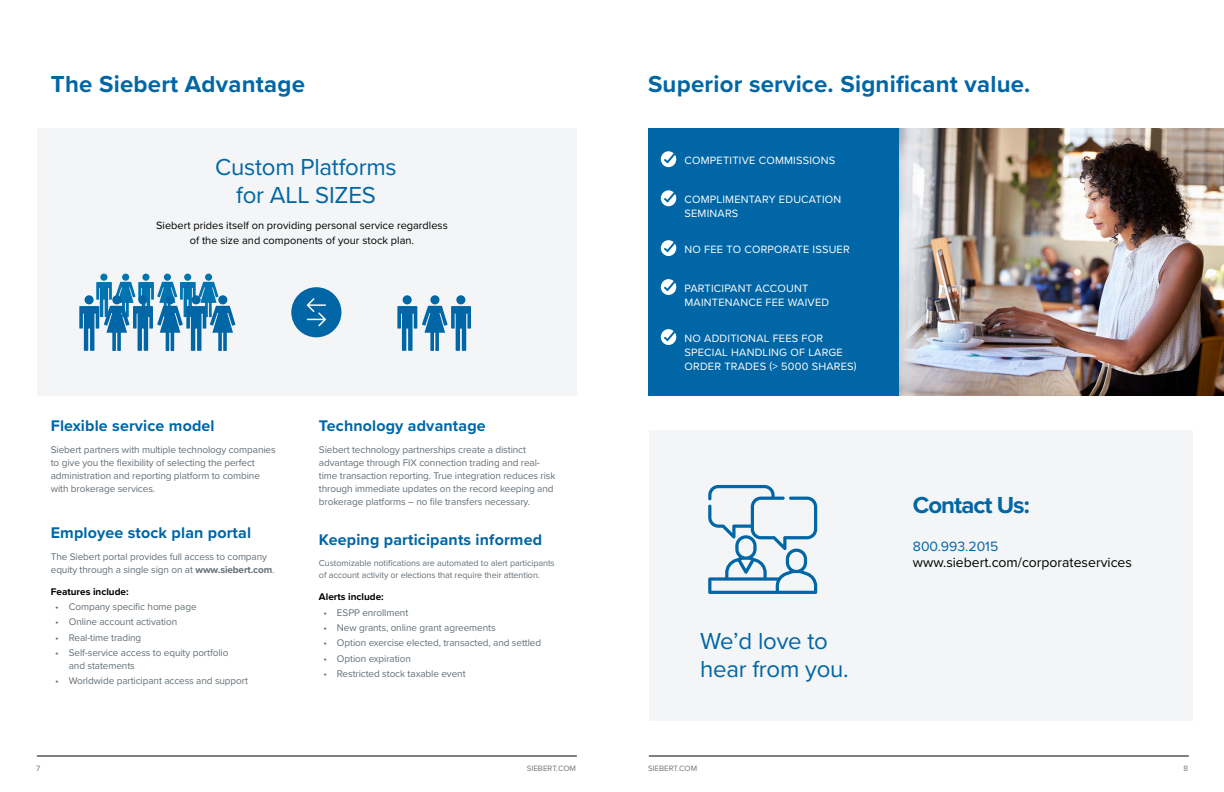
<style>
.page{position:relative;width:1224px;height:792px;background:#fff}
.page>*{position:absolute;margin:0;border:0;box-sizing:border-box;transform-origin:0 0}
.t1{font:700 24px "Proxima Nova";letter-spacing:.01em;color:#0066a6}
.t2{font:24px/28px "Proxima Nova";letter-spacing:-.01em;color:#0066a6}
.t3{font:700 24px "Proxima Nova";letter-spacing:-.04em;color:#0066a6}
.t4{font:700 16px "Proxima Nova";letter-spacing:.01em;color:#0066a6}
.t5{font:14px "Proxima Nova";color:#000}
.t6{font:14px "Proxima Nova";color:#0066a6}
.t7{font:11px/14px "Proxima Nova";letter-spacing:.02em;color:#fff}
.t8{font:11px/15px "Proxima Nova";color:#000;text-align:center}
.t9{font:10px/13px "Proxima Nova";letter-spacing:-.01em;color:#646f76}
.t10{font:700 10px "Proxima Nova";color:#000}
.t11{font:9px/12px "Proxima Nova";letter-spacing:-.01em;color:#646f76}
.t12{font:8px "Proxima Nova";color:#6f767b}
.s1{font-weight:700}
</style>
<div class="page">
<hr style="left:649px;top:756px;width:540px;height:1px;background:#000">
<hr style="left:37px;top:756px;width:540px;height:1px;background:#000">
<div style="left:648px;top:128px;width:254px;height:268px;background:#0066a6"></div>
<div style="left:649px;top:431px;width:544px;height:290px;background:#f3f5f6"></div>
<svg style="left:708px;top:485px;width:109px;height:109px"></svg>
<svg style="left:661px;top:329px;width:15px;height:16px"></svg>
<svg style="left:661px;top:279px;width:15px;height:16px"></svg>
<svg style="left:661px;top:151px;width:15px;height:16px"></svg>
<svg style="left:661px;top:190px;width:15px;height:16px"></svg>
<svg style="left:661px;top:240px;width:15px;height:16px"></svg>
<img style="left:899px;top:128px;width:325px;height:268px">
<div style="left:37px;top:128px;width:540px;height:268px;background:#f3f5f6"></div>
<svg style="left:79px;top:274px;width:156px;height:77px"></svg>
<svg style="left:397px;top:295px;width:74px;height:56px"></svg>
<svg style="left:291px;top:287px;width:50px;height:50px"></svg>
<h1 class="t1" style="left:51px;top:66px;width:256px">The Siebert Advantage</h1>
<h1 class="t2" style="left:215px;top:152px;width:183px;text-align:center">Custom Platforms for ALL SIZES</h1>
<p class="t8" style="left:156px;top:217px;width:293px">Siebert prides itself on providing personal service regardless of the size and components of your stock plan.</p>
<h2 class="t4" style="left:51px;top:414px;width:165px">Flexible service model</h2>
<p class="t9" style="left:51px;top:443px;width:226px">Siebert partners with multiple technology companies to give you the flexibility of selecting the perfect administration and reporting platform to combine with brokerage services.</p>
<h2 class="t4" style="left:51px;top:520px;width:202px">Employee stock plan portal</h2>
<p class="t9" style="left:51px;top:549px;width:225px">The Siebert portal provides full access to company equity through a single sign on at <span class="s1">www.siebert.com</span>.</p>
<p class="t10" style="left:51px;top:584px;width:79px">Features include:</p>
<p class="t9" style="left:55px;top:600px;width:143px">• Company specific home page</p>
<p class="t9" style="left:55px;top:615px;width:123px">• Online account activation</p>
<p class="t9" style="left:55px;top:630px;width:88px">• Real-time trading</p>
<p class="t9" style="left:69px;top:646px;width:161px;text-indent:-13px">• Self-service access to equity portfolio and statements</p>
<p class="t9" style="left:55px;top:674px;width:194px">• Worldwide participant access and support</p>
<h2 class="t4" style="left:319px;top:414px;width:168px">Technology advantage</h2>
<p class="t9" style="left:319px;top:443px;width:238px">Siebert technology partnerships create a distinct advantage through FIX connection trading and real&shy;time transaction reporting. True integration reduces risk through immediate updates on the record keeping and brokerage platforms – no file transfers necessary.</p>
<h2 class="t4" style="left:319px;top:528px;width:225px">Keeping participants informed</h2>
<p class="t11" style="left:319px;top:557px;width:237px">Customizable notifications are automated to alert participants of account activity or elections that require their attention.</p>
<p class="t10" style="left:319px;top:589px;width:66px">Alerts include:</p>
<p class="t9" style="left:323px;top:605px;width:86px">• ESPP enrollment</p>
<p class="t9" style="left:323px;top:621px;width:174px">• New grants, online grant agreements</p>
<p class="t9" style="left:323px;top:636px;width:219px">• Option exercise elected, transacted, and settled</p>
<p class="t9" style="left:323px;top:651px;width:89px">• Option expiration</p>
<p class="t9" style="left:323px;top:667px;width:144px">• Restricted stock taxable event</p>
<h1 class="t1" style="left:648px;top:66px;width:384px">Superior service. Significant value.</h1>
<p class="t7" style="left:685px;top:153px;width:152px">COMPETITIVE COMMISSIONS</p>
<p class="t7" style="left:685px;top:192px;width:158px">COMPLIMENTARY EDUCATION<br>SEMINARS</p>
<p class="t7" style="left:685px;top:242px;width:167px">NO FEE TO CORPORATE ISSUER</p>
<p class="t7" style="left:685px;top:281px;width:146px">PARTICIPANT ACCOUNT<br>MAINTENANCE FEE WAIVED</p>
<p class="t7" style="left:685px;top:331px;width:174px">NO ADDITIONAL FEES FOR<br>SPECIAL HANDLING OF LARGE<br>ORDER TRADES (&gt; 5000 SHARES)</p>
<h1 class="t2" style="left:700px;top:625px;width:150px">We’d love to hear from you.</h1>
<h1 class="t3" style="left:913px;top:487px;width:118px">Contact Us:</h1>
<h3 class="t6" style="left:913px;top:536px;width:87px">800.993.2015</h3>
<h3 class="t5" style="left:913px;top:552px;width:221px">www.siebert.com/corporateservices</h3>
<p class="t12" style="left:36px;top:763px;width:6px">7</p>
<p class="t12" style="left:527px;top:763px;width:51px">SIEBERT.COM</p>
<p class="t12" style="left:648px;top:763px;width:51px">SIEBERT.COM</p>
<p class="t12" style="left:1183px;top:763px;width:6px">8</p>
</div>
